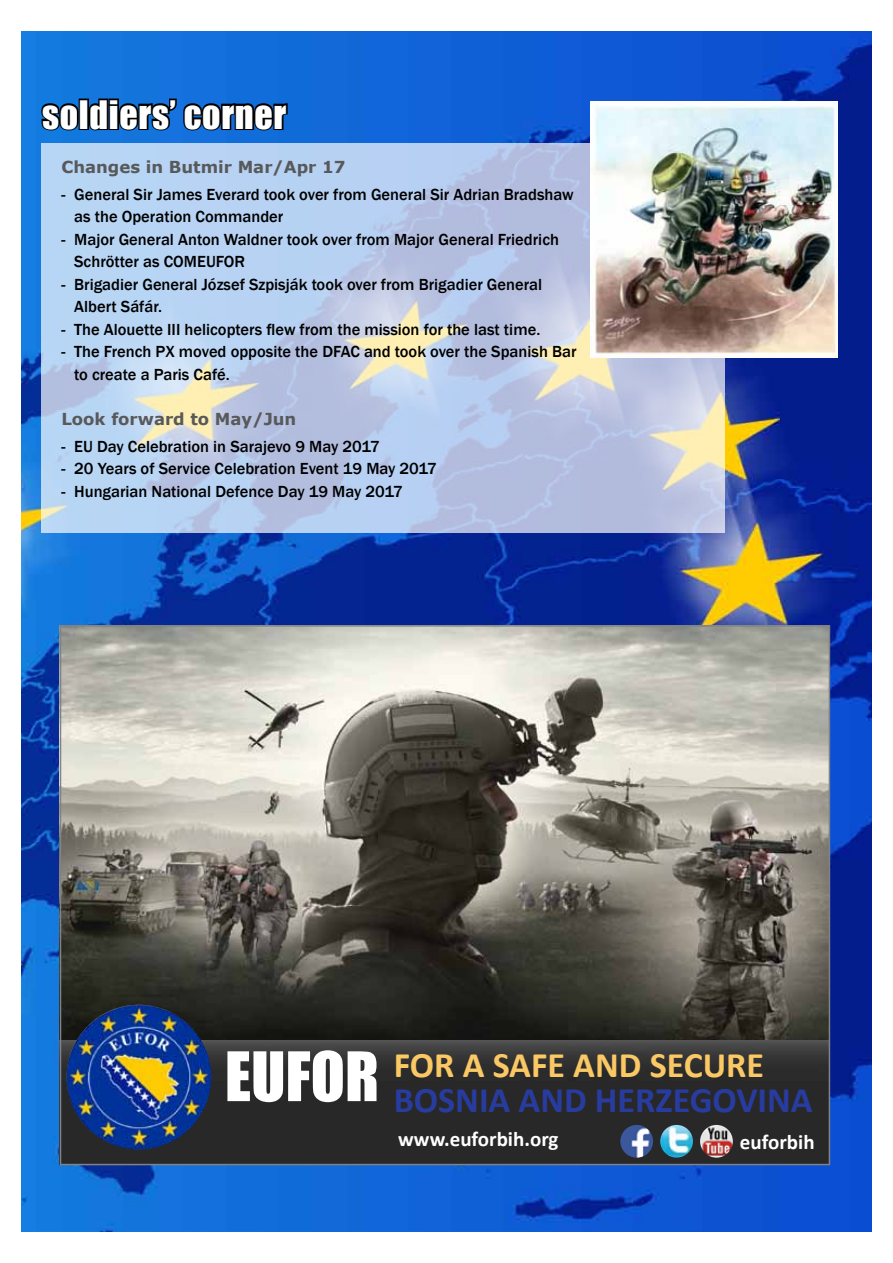
<style>
.page{position:relative;width:893px;height:1263px;background:#fff}
.page>*{position:absolute;margin:0;border:0;box-sizing:border-box;transform-origin:0 0}
.t1{font:700 36px/35.2px "Calibri";color:#283ca0}
.t2{font:36px "Impact";letter-spacing:.02em;color:#fff}
.t3{font:700 21px "Calibri";color:#fff}
.t4{font:500 16.5px/22.5px "Franklin Gothic";color:#000}
.t5{font:700 16.5px "Verdana";color:#58595b}
.s1{color:#fac864}
</style>
<div class="page">
<img style="left:21px;top:32px;width:851px;height:1199px">
<img style="left:63px;top:1039px;width:764px;height:123px">
<img style="left:63px;top:628px;width:764px;height:411px">
<svg style="left:41px;top:143px;width:683px;height:390px;background:#bbcce7"></svg>
<svg style="left:39px;top:101px;width:42px;height:32px"></svg>
<div style="left:79px;top:99px;width:10px;height:31px;border:3px solid #000"></div>
<svg style="left:87px;top:97px;width:202px;height:36px;background:#0a3e7a"></svg>
<img style="left:590px;top:102px;width:248px;height:255px">
<img style="left:67px;top:1005px;width:144px;height:144px;border-radius:72px">
<img style="left:660px;top:1125px;width:33px;height:33px;border-radius:16px">
<img style="left:700px;top:1125px;width:33px;height:33px;border-radius:16px">
<img style="left:620px;top:1125px;width:33px;height:33px;border-radius:16px">
<h1 class="t2" style="left:42px;top:86px;width:246px">soldiers’ corner</h1>
<p class="t5" style="left:61px;top:155px;width:286px">Changes in Butmir Mar/Apr 17</p>
<p class="t4" style="left:74px;top:183px;width:501px;text-indent:-13px">- General Sir James Everard took over from General Sir Adrian Bradshaw as the Operation Commander</p>
<p class="t4" style="left:74px;top:228px;width:486px;text-indent:-13px">- Major General Anton Waldner took over from Major General Friedrich<br>Schrötter as COMEUFOR</p>
<p class="t4" style="left:74px;top:273px;width:469px;text-indent:-13px">- Brigadier General József Szpisják took over from Brigadier General<br>Albert Sáfár.</p>
<p class="t4" style="left:61px;top:318px;width:480px">- The Alouette III helicopters flew from the mission for the last time.</p>
<p class="t4" style="left:74px;top:341px;width:504px;text-indent:-13px">- The French PX moved opposite the DFAC and took over the Spanish Bar to create a Paris Café.</p>
<p class="t5" style="left:61px;top:407px;width:236px">Look forward to May/Jun</p>
<p class="t4" style="left:61px;top:435px;width:320px">- EU Day Celebration in Sarajevo 9 May 2017</p>
<p class="t4" style="left:61px;top:458px;width:377px">- 20 Years of Service Celebration Event 19 May 2017</p>
<p class="t4" style="left:61px;top:480px;width:343px">- Hungarian National Defence Day 19 May 2017</p>
<h1 class="t1" style="left:225px;top:1047px;width:589px;text-indent:169px"><span class="s1">FOR A SAFE AND SECURE<br></span><sup>EUFOR</sup> BOSNIA AND HERZEGOVINA</h1>
<p class="t3" style="left:398px;top:1126px;width:162px">www.euforbih.org</p>
<p class="t3" style="left:740px;top:1129px;width:76px">euforbih</p>
</div>
